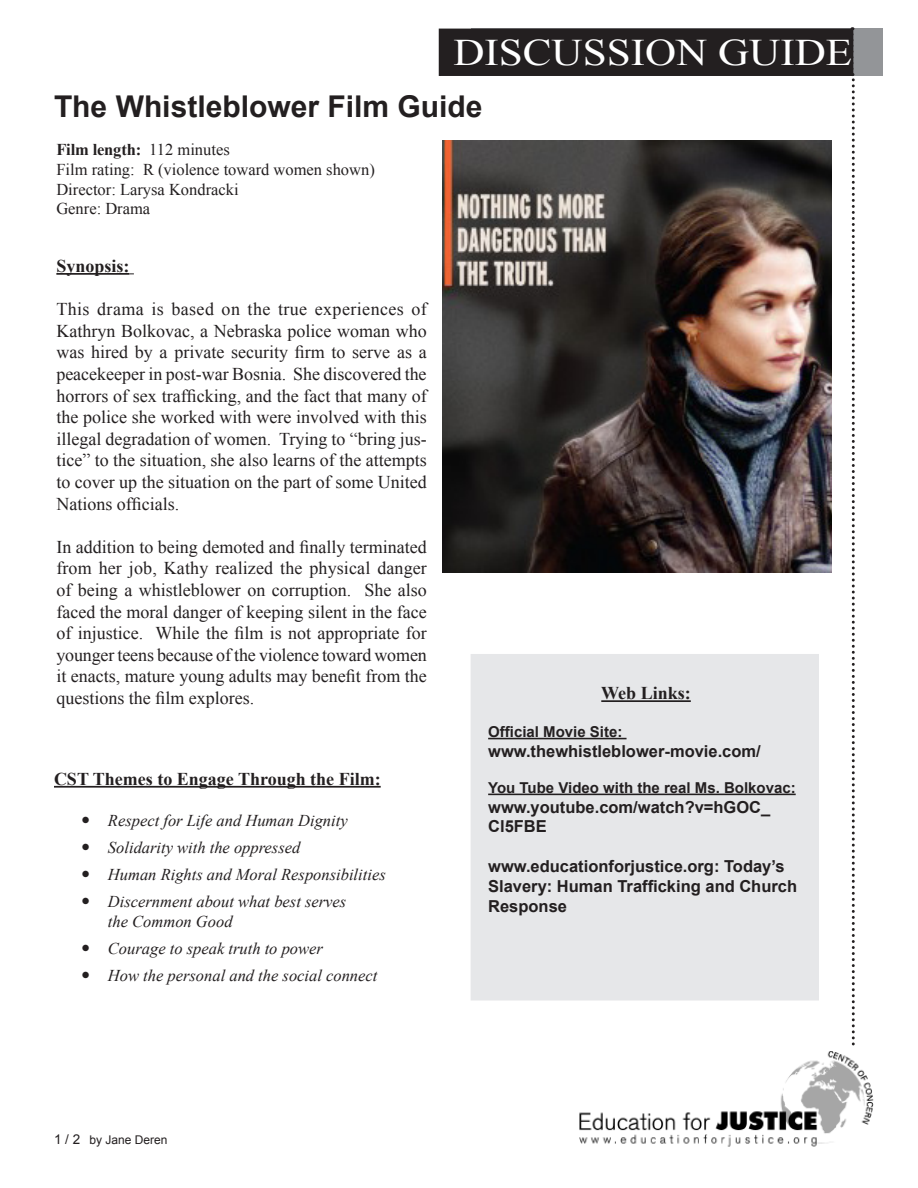
<style>
.page{position:relative;width:918px;height:1188px;background:#fff}
.page>*{position:absolute;margin:0;border:0;box-sizing:border-box;transform-origin:0 0}
.t1{font:37.5px "Times New Roman";color:#fff;scale:1.15 1}
.t2{font:700 30px "Arial";color:#231f20}
.t3{font:18px/21.6px "Times New Roman";color:#231f20;text-align:justify}
.t4{font:700 18px "Times New Roman";color:#231f20}
.t5{font:italic 16.5px/27px "Times New Roman";color:#231f20}
.t6{font:700 16.5px/19.8px "Arial";color:#231f20}
.t7{font:16.5px/19.8px "Times New Roman";color:#231f20}
.t8{font:700 15px "Arial";color:#231f20}
.t9{font:12px "Arial";color:#231f20}
.s1{font-weight:700}
.s2{font-size:13.5px}
</style>
<div class="page">
<div style="left:471px;top:29px;width:412px;height:47px;background:#939598"></div>
<div style="left:440px;top:29px;width:413px;height:46px;background:#231f20"></div>
<div style="left:439px;top:29px;width:414px;height:47px;border:2px solid #231f20"></div>
<img style="left:579px;top:1051px;width:295px;height:96px">
<svg style="left:851px;top:27px;width:4px;height:1049px"></svg>
<hr style="left:54px;top:786px;width:327px;height:2px;background:#231f20">
<hr style="left:56px;top:273px;width:73px;height:2px;background:#231f20">
<div style="left:471px;top:654px;width:348px;height:346px;background:#e6e7e9"></div>
<hr style="left:601px;top:700px;width:90px;height:2px;background:#231f20">
<hr style="left:488px;top:738px;width:139px;height:1px;background:#231f20">
<hr style="left:488px;top:794px;width:308px;height:1px;background:#231f20">
<img style="left:443px;top:141px;width:389px;height:431px">
<h1 class="t1" style="left:453px;top:39px;width:348px">DISCUSSION GUIDE</h1>
<h2 class="t2" style="left:54px;top:89px;width:430px">The Whistleblower Film Guide</h2>
<p class="t7" style="left:56px;top:141px;width:320px"><span class="s1">Film length:</span> 112 minutes<br>Film rating: R (violence toward women shown)<br>Director: Larysa Kondracki<br>Genre: Drama</p>
<p class="t4" style="left:56px;top:260px;width:75px">Synopsis:</p>
<p class="t3" style="left:56px;top:300px;width:372px">This drama is based on the true experiences of Kathryn Bolkovac, a Nebraska police woman who was hired by a private security firm to serve as a peacekeeper in post-war Bosnia. She discovered the horrors of sex trafficking, and the fact that many of the police she worked with were involved with this illegal degradation of women. Trying to “bring jus&shy;tice” to the situation, she also learns of the attempts to cover up the situation on the part of some United Nations officials.</p>
<p class="t3" style="left:56px;top:536px;width:372px">In addition to being demoted and finally terminated from her job, Kathy realized the physical danger of being a whistleblower on corruption. She also faced the moral danger of keeping silent in the face of injustice. While the film is not appropriate for younger teens because of the violence toward women it enacts, mature young adults may benefit from the questions the film explores.</p>
<p class="t4" style="left:54px;top:773px;width:328px">CST Themes to Engage Through the Film:</p>
<p class="t5" style="left:108px;top:809px;width:279px">Respect for Life and Human Dignity Solidarity with the oppressed<br>Human Rights and Moral Responsibilities Discernment about what best serves</p>
<p class="t5" style="left:108px;top:910px;width:271px">the Common Good<br>Courage to speak truth to power<br>How the personal and the social connect</p>
<p class="t4" style="left:601px;top:687px;width:91px">Web Links:</p>
<p class="t8" style="left:488px;top:722px;width:136px">Official Movie Site:</p>
<p class="t6" style="left:488px;top:742px;width:274px">www.thewhistleblower-movie.com/</p>
<p class="t8" style="left:488px;top:778px;width:309px">You Tube Video with the real Ms. Bolkovac:</p>
<p class="t6" style="left:488px;top:797px;width:284px">www.youtube.com/watch?v=hGOC_<br>Cl5FBE</p>
<p class="t6" style="left:488px;top:857px;width:310px">www.educationforjustice.org: Today’s<br>Slavery: Human Trafficking and Church<br>Response</p>
<p class="t9" style="left:54px;top:1135px;width:115px"><span class="s2">1 / 2</span> by Jane Deren</p>
</div>
